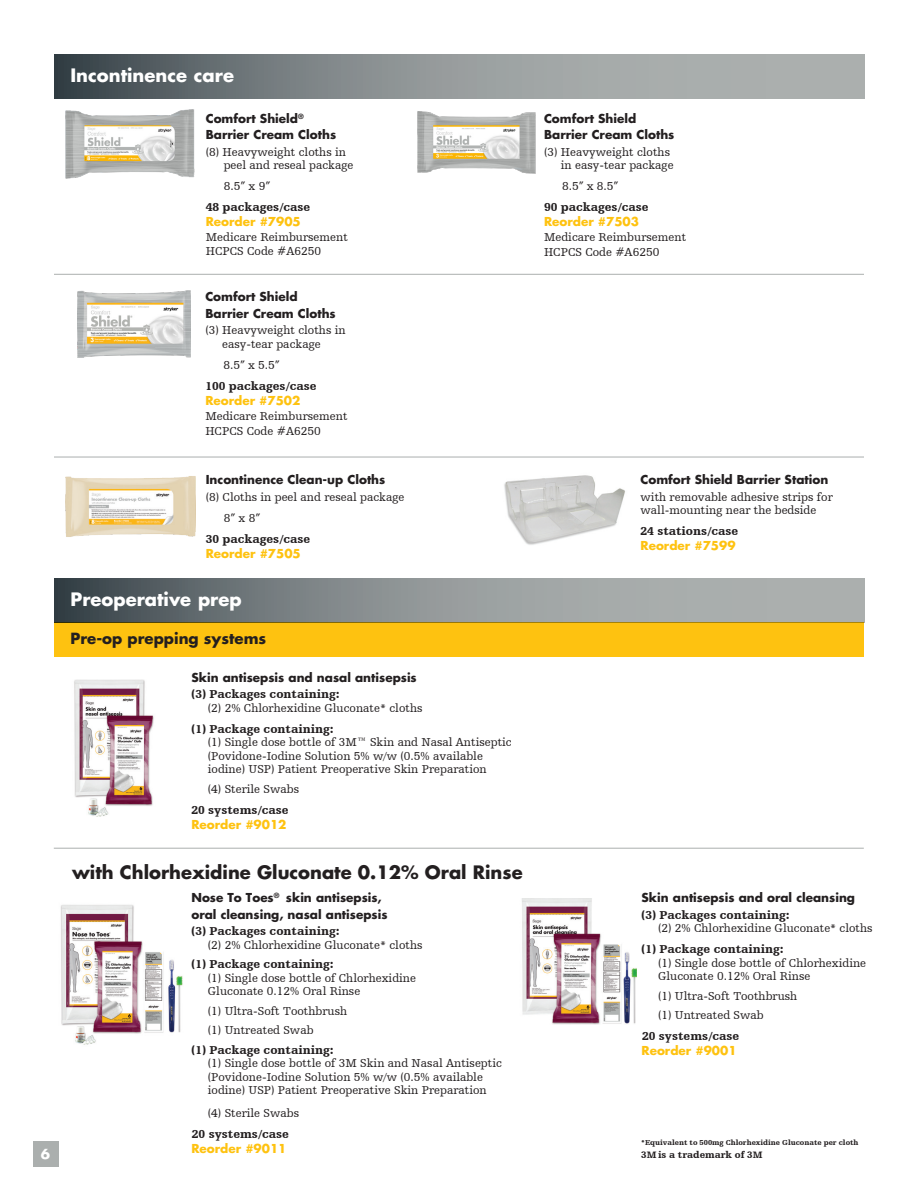
<style>
.page{position:relative;width:918px;height:1188px;background:#fff}
.page>*{position:absolute;margin:0;border:0;box-sizing:border-box;transform-origin:0 0}
.t1{font:700 18px "Futura For Stryker";color:#231f20}
.t2{font:700 18px "Futura For Stryker";color:#fff}
.t3{font:700 15px "Futura Std";color:#231f20}
.t4{font:700 13.5px "Futura For Stryker";color:#fff}
.product_list{font:12px/13.5px "Humanist Slabserif 712 BT";color:#231f20}
.product_header{font:12px/13.5px "Humanist Slabserif 712 BT";color:#231f20}
.product_header-2{font:700 12px/16.5px "Futura For Stryker";color:#231f20}
.product_list-2{font:900 12px "Humanist Slabserif 712 BT";color:#231f20}
.product_header-3{font:700 12px "Futura For Stryker";color:#fec210}
.product_header-4{font:900 12px "Humanist Slabserif 712 BT";color:#231f20}
.t5{font:900 9.75px "Humanist Slabserif 712 BT";color:#231f20}
.t6{font:900 7.5px "Humanist Slabserif 712 BT";color:#231f20}
</style>
<div class="page">
<svg style="left:54px;top:54px;width:810px;height:44px;background:#898f90"></svg>
<img style="left:65px;top:109px;width:130px;height:70px">
<img style="left:504px;top:475px;width:121px;height:70px">
<hr style="left:54px;top:274px;width:810px;height:1px;background:#abafae">
<hr style="left:54px;top:457px;width:810px;height:1px;background:#abafae">
<img style="left:65px;top:476px;width:131px;height:61px">
<img style="left:77px;top:290px;width:114px;height:68px">
<img style="left:74px;top:680px;width:80px;height:137px">
<hr style="left:54px;top:848px;width:810px;height:1px;background:#abafae">
<svg style="left:54px;top:578px;width:810px;height:45px;background:#888e8d"></svg>
<div style="left:54px;top:623px;width:810px;height:34px;background:#fec210"></div>
<div style="left:33px;top:1142px;width:25px;height:25px;background:#abafae"></div>
<img style="left:61px;top:905px;width:122px;height:140px">
<img style="left:522px;top:898px;width:115px;height:127px">
<img style="left:417px;top:111px;width:119px;height:63px">
<p class="t2" style="left:70px;top:64px;width:165px">Incontinence care</p>
<p class="product_header-2" style="left:206px;top:110px;width:99px">Comfort Shield<sup>®</sup></p>
<p class="product_header-2" style="left:206px;top:126px;width:132px">Barrier Cream Cloths</p>
<p class="product_header" style="left:224px;top:145px;width:131px;text-indent:-18px">(8) Heavyweight cloths in peel and reseal package</p>
<p class="product_header" style="left:224px;top:179px;width:48px">8.5” x 9”</p>
<p class="product_header-4" style="left:206px;top:200px;width:106px">48 packages/case</p>
<p class="product_header-3" style="left:206px;top:214px;width:97px">Reorder #7905</p>
<p class="product_header" style="left:206px;top:230px;width:144px">Medicare Reimbursement</p>
<p class="product_header" style="left:206px;top:244px;width:117px">HCPCS Code #A6250</p>
<p class="product_header-2" style="left:205px;top:288px;width:94px">Comfort Shield</p>
<p class="product_header-2" style="left:205px;top:305px;width:132px">Barrier Cream Cloths</p>
<p class="product_header" style="left:222px;top:323px;width:125px;text-indent:-17px">(3) Heavyweight cloths in easy-tear package</p>
<p class="product_header" style="left:223px;top:358px;width:58px">8.5” x 5.5”</p>
<p class="product_header-4" style="left:205px;top:378px;width:113px">100 packages/case</p>
<p class="product_header-3" style="left:205px;top:392px;width:97px">Reorder #7502</p>
<p class="product_header" style="left:205px;top:409px;width:144px">Medicare Reimbursement</p>
<p class="product_header" style="left:205px;top:424px;width:117px">HCPCS Code #A6250</p>
<p class="product_header-2" style="left:206px;top:471px;width:181px">Incontinence Clean-up Cloths</p>
<p class="product_header" style="left:206px;top:490px;width:200px">(8) Cloths in peel and reseal package</p>
<p class="product_header" style="left:224px;top:511px;width:38px">8” x 8”</p>
<p class="product_header-4" style="left:206px;top:531px;width:106px">30 packages/case</p>
<p class="product_header-3" style="left:206px;top:545px;width:97px">Reorder #7505</p>
<p class="t2" style="left:70px;top:588px;width:173px">Preoperative prep</p>
<p class="t3" style="left:70px;top:628px;width:197px">Pre-op prepping systems</p>
<p class="product_header-2" style="left:191px;top:669px;width:227px">Skin antisepsis and nasal antisepsis</p>
<p class="product_list-2" style="left:191px;top:687px;width:150px">(3) Packages containing:</p>
<p class="product_list" style="left:208px;top:701px;width:216px">(2) 2% Chlorhexidine Gluconate* cloths</p>
<p class="product_list-2" style="left:191px;top:721px;width:144px">(1) Package containing:</p>
<p class="product_list" style="left:208px;top:735px;width:305px">(1) Single dose bottle of 3M™ Skin and Nasal Antiseptic (Povidone-Iodine Solution 5% w/w (0.5% available iodine) USP) Patient Preoperative Skin Preparation</p>
<p class="product_list" style="left:208px;top:782px;width:93px">(4) Sterile Swabs</p>
<p class="product_header-4" style="left:191px;top:802px;width:99px">20 systems/case</p>
<p class="product_header-3" style="left:191px;top:816px;width:97px">Reorder #9012</p>
<p class="t1" style="left:72px;top:861px;width:452px">with Chlorhexidine Gluconate 0.12% Oral Rinse</p>
<p class="product_header-2" style="left:544px;top:110px;width:94px">Comfort Shield</p>
<p class="product_header-2" style="left:544px;top:126px;width:132px">Barrier Cream Cloths</p>
<p class="product_header" style="left:561px;top:145px;width:114px;text-indent:-17px">(3) Heavyweight cloths in easy-tear package</p>
<p class="product_header" style="left:562px;top:179px;width:58px">8.5” x 8.5”</p>
<p class="product_header-4" style="left:544px;top:200px;width:106px">90 packages/case</p>
<p class="product_header-3" style="left:544px;top:214px;width:97px">Reorder #7503</p>
<p class="product_header" style="left:544px;top:230px;width:144px">Medicare Reimbursement</p>
<p class="product_header" style="left:544px;top:245px;width:117px">HCPCS Code #A6250</p>
<p class="product_header-2" style="left:641px;top:471px;width:189px">Comfort Shield Barrier Station</p>
<p class="product_header" style="left:641px;top:490px;width:194px">with removable adhesive strips for wall-mounting near the bedside</p>
<p class="product_header-4" style="left:641px;top:524px;width:99px">24 stations/case</p>
<p class="product_header-3" style="left:641px;top:538px;width:97px">Reorder #7599</p>
<p class="product_header-2" style="left:191px;top:889px;width:198px">Nose To Toes<sup>®</sup> skin antisepsis, oral cleansing, nasal antisepsis</p>
<p class="product_list-2" style="left:191px;top:924px;width:150px">(3) Packages containing:</p>
<p class="product_list" style="left:208px;top:938px;width:216px">(2) 2% Chlorhexidine Gluconate* cloths</p>
<p class="product_list-2" style="left:191px;top:957px;width:144px">(1) Package containing:</p>
<p class="product_list" style="left:208px;top:971px;width:210px">(1) Single dose bottle of Chlorhexidine<br>Gluconate 0.12% Oral Rinse</p>
<p class="product_list" style="left:208px;top:1004px;width:141px">(1) Ultra-Soft Toothbrush</p>
<p class="product_list" style="left:208px;top:1023px;width:107px">(1) Untreated Swab</p>
<p class="product_list-2" style="left:191px;top:1042px;width:144px">(1) Package containing:</p>
<p class="product_list" style="left:208px;top:1056px;width:296px">(1) Single dose bottle of 3M Skin and Nasal Antiseptic (Povidone-Iodine Solution 5% w/w (0.5% available iodine) USP) Patient Preoperative Skin Preparation</p>
<p class="product_list" style="left:208px;top:1106px;width:93px">(4) Sterile Swabs</p>
<p class="product_list-2" style="left:192px;top:1126px;width:99px">20 systems/case</p>
<p class="product_header-3" style="left:191px;top:1140px;width:97px">Reorder #9011</p>
<p class="product_header-2" style="left:642px;top:889px;width:215px">Skin antisepsis and oral cleansing</p>
<p class="product_list-2" style="left:642px;top:907px;width:150px">(3) Packages containing:</p>
<p class="product_list" style="left:658px;top:921px;width:216px">(2) 2% Chlorhexidine Gluconate* cloths</p>
<p class="product_list-2" style="left:642px;top:942px;width:144px">(1) Package containing:</p>
<p class="product_list" style="left:658px;top:956px;width:210px">(1) Single dose bottle of Chlorhexidine<br>Gluconate 0.12% Oral Rinse</p>
<p class="product_list" style="left:658px;top:989px;width:141px">(1) Ultra-Soft Toothbrush</p>
<p class="product_list" style="left:658px;top:1008px;width:107px">(1) Untreated Swab</p>
<p class="product_list-2" style="left:642px;top:1029px;width:99px">20 systems/case</p>
<p class="product_header-3" style="left:642px;top:1043px;width:97px">Reorder #9001</p>
<p class="t6" style="left:641px;top:1137px;width:219px">*Equivalent to 500mg Chlorhexidine Gluconate per cloth</p>
<p class="t4" style="left:41px;top:1145px;width:11px">6</p>
<p class="t5" style="left:641px;top:1149px;width:123px">3M is a trademark of 3M</p>
</div>
